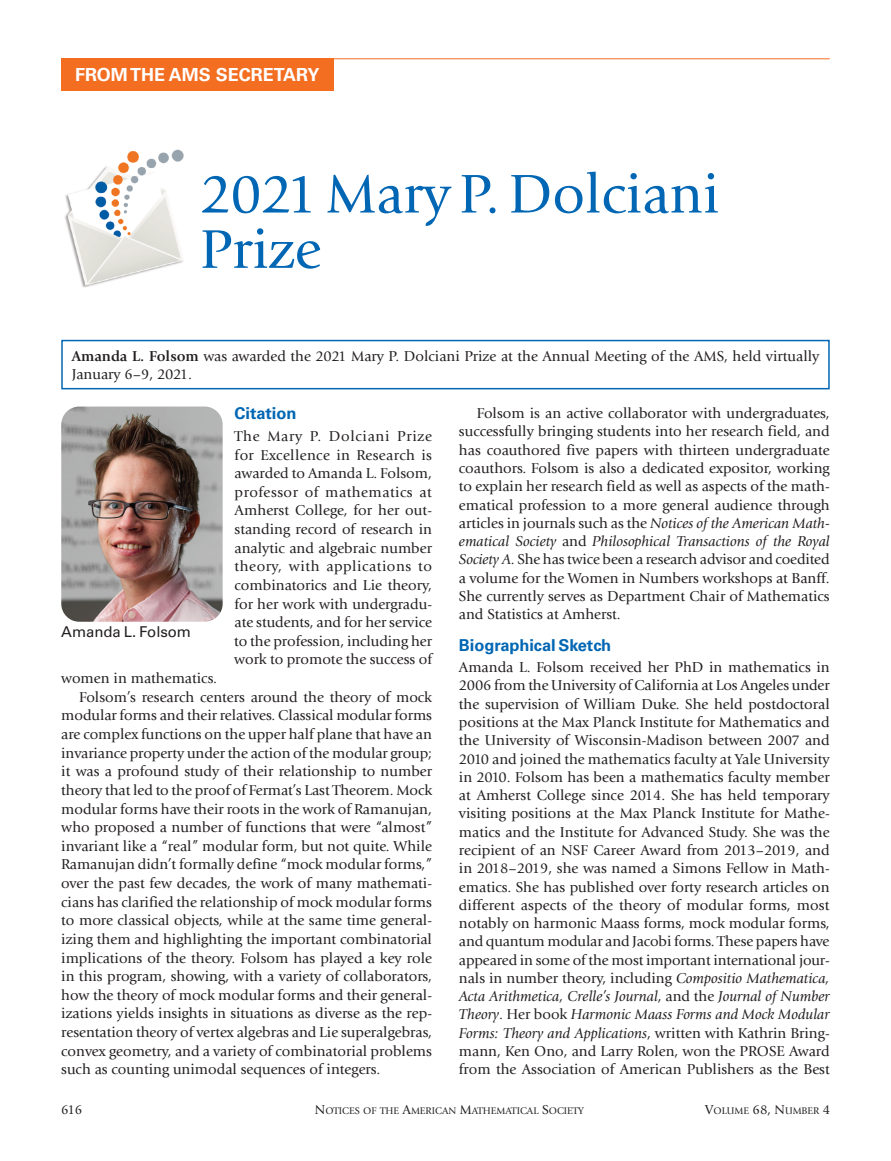
<style>
.page{position:relative;width:891px;height:1161px;background:#fff}
.page>*{position:absolute;margin:0;border:0;box-sizing:border-box;transform-origin:0 0}
.t1{font:56.85px/55.3px "Giovanni Std";letter-spacing:-.005em;color:#0166b3}
.t2{font:700 18px "Univers LT Std";color:#fff}
.t3{font:700 16.5px "Univers LT Std";letter-spacing:-.005em;color:#0166b3}
.t4{font:15px/18.3px "Giovanni Std";color:#231f20;text-align:justify}
.t5{font:15px "Univers LT Std";letter-spacing:-.005em;color:#231f20}
.t6{font:13.5px "Giovanni Std";color:#231f20}
.t7{font:10.05px "Giovanni Std";color:#231f20}
.s1{font-weight:700}
.s2{font-style:italic}
.s3{font-size:13.5px}
</style>
<div class="page">
<hr style="left:61px;top:58px;width:769px;height:1px;background:#f36e21">
<div style="left:61px;top:58px;width:272px;height:33px;background:#f36e21"></div>
<img style="left:65px;top:149px;width:119px;height:139px">
<img style="left:61px;top:407px;width:162px;height:215px">
<div style="left:61px;top:340px;width:769px;height:49px;border:1px solid #0166b3"></div>
<p class="t2" style="left:75px;top:64px;width:246px">FROM THE AMS SECRETARY</p>
<h1 class="t1" style="left:200px;top:167px;width:521px">2021 Mary P. Dolciani<br>Prize</h1>
<p class="t4" style="left:72px;top:347px;width:749px"><span class="s1">Amanda L. Folsom</span> was awarded the 2021 Mary P. Dolciani Prize at the Annual Meeting of the AMS, held virtually<br>January 6–9, 2021.</p>
<p class="t5" style="left:61px;top:623px;width:131px">Amanda L. Folsom</p>
<p class="t3" style="left:235px;top:404px;width:63px">Citation</p>
<p class="t4" style="left:234px;top:427px;width:199px">The Mary P. Dolciani Prize for Excellence in Research is awarded to Amanda L. Folsom, professor of mathematics at Amherst College, for her out&shy;standing record of research in analytic and algebraic number theory, with applications to combinatorics and Lie theory, for her work with undergradu&shy;ate students, and for her service to the profession, including her work to promote the success of</p>
<p class="t4" style="left:61px;top:669px;width:157px">women in mathematics.</p>
<p class="t4" style="left:79px;top:688px;width:354px">Folsom’s research centers around the theory of mock</p>
<p class="t4" style="left:61px;top:706px;width:372px">modular forms and their relatives. Classical modular forms</p>
<p class="t4" style="left:61px;top:725px;width:372px">are complex functions on the upper half plane that have an</p>
<p class="t4" style="left:61px;top:744px;width:372px">invariance property under the action of the modular group;</p>
<p class="t4" style="left:61px;top:762px;width:372px">it was a profound study of their relationship to number</p>
<p class="t4" style="left:61px;top:781px;width:372px">theory that led to the proof of Fermat’s Last Theorem. Mock</p>
<p class="t4" style="left:61px;top:800px;width:372px">modular forms have their roots in the work of Ramanujan,</p>
<p class="t4" style="left:61px;top:818px;width:372px">who proposed a number of functions that were “almost”</p>
<p class="t4" style="left:61px;top:837px;width:372px">invariant like a “real” modular form, but not quite. While</p>
<p class="t4" style="left:61px;top:856px;width:372px">Ramanujan didn’t formally define “mock modular forms,”</p>
<p class="t4" style="left:61px;top:874px;width:372px">over the past few decades, the work of many mathemati-</p>
<p class="t4" style="left:61px;top:893px;width:372px">cians has clarified the relationship of mock modular forms</p>
<p class="t4" style="left:61px;top:911px;width:372px">to more classical objects, while at the same time general-</p>
<p class="t4" style="left:61px;top:930px;width:372px">izing them and highlighting the important combinatorial</p>
<p class="t4" style="left:61px;top:949px;width:372px">implications of the theory. Folsom has played a key role</p>
<p class="t4" style="left:61px;top:967px;width:372px">in this program, showing, with a variety of collaborators,</p>
<p class="t4" style="left:61px;top:986px;width:372px">how the theory of mock modular forms and their general-</p>
<p class="t4" style="left:61px;top:1005px;width:372px">izations yields insights in situations as diverse as the rep-</p>
<p class="t4" style="left:61px;top:1023px;width:372px">resentation theory of vertex algebras and Lie superalgebras,</p>
<p class="t4" style="left:61px;top:1042px;width:372px">convex geometry, and a variety of combinatorial problems</p>
<p class="t4" style="left:61px;top:1060px;width:321px">such as counting unimodal sequences of integers.</p>
<p class="t4" style="left:459px;top:404px;width:372px;text-indent:18px">Folsom is an active collaborator with undergraduates, successfully bringing students into her research field, and has coauthored five papers with thirteen undergraduate coauthors. Folsom is also a dedicated expositor, working to explain her research field as well as aspects of the math&shy;ematical profession to a more general audience through articles in journals such as the <span class="s2">Notices of the American Math&shy;ematical Society</span> and <span class="s2">Philosophical Transactions of the Royal Society A</span>. She has twice been a research advisor and coedited a volume for the Women in Numbers workshops at Banff.<br>She currently serves as Department Chair of Mathematics and Statistics at Amherst.</p>
<p class="t3" style="left:459px;top:635px;width:154px">Biographical Sketch</p>
<p class="t4" style="left:459px;top:658px;width:372px">Amanda L. Folsom received her PhD in mathematics in 2006 from the University of California at Los Angeles under the supervision of William Duke. She held postdoctoral positions at the Max Planck Institute for Mathematics and the University of Wisconsin-Madison between 2007 and 2010 and joined the mathematics faculty at Yale University in 2010. Folsom has been a mathematics faculty member at Amherst College since 2014. She has held temporary visiting positions at the Max Planck Institute for Mathe&shy;matics and the Institute for Advanced Study. She was the recipient of an NSF Career Award from 2013–2019, and in 2018–2019, she was named a Simons Fellow in Math&shy;ematics. She has published over forty research articles on different aspects of the theory of modular forms, most notably on harmonic Maass forms, mock modular forms, and quantum modular and Jacobi forms. These papers have appeared in some of the most important international jour&shy;nals in number theory, including <span class="s2">Compositio Mathematica, Acta Arithmetica, Crelle’s Journal</span>, and the <span class="s2">Journal of Number Theory</span>. Her book <span class="s2">Harmonic Maass Forms and Mock Modular Forms: Theory and Applications</span>, written with Kathrin Bring&shy;mann, Ken Ono, and Larry Rolen, won the PROSE Award from the Association of American Publishers as the Best</p>
<p class="t6" style="left:61px;top:1102px;width:23px">616</p>
<p class="t7" style="left:315px;top:1105px;width:271px"><span class="s3">N</span>OTICES OF THE <span class="s3">A</span>MERICAN <span class="s3">M</span>ATHEMATICAL <span class="s3">S</span>OCIETY</p>
<p class="t7" style="left:705px;top:1105px;width:127px"><span class="s3">V</span>OLUME <span class="s3">68, N</span>UMBER <span class="s3">4</span></p>
</div>
